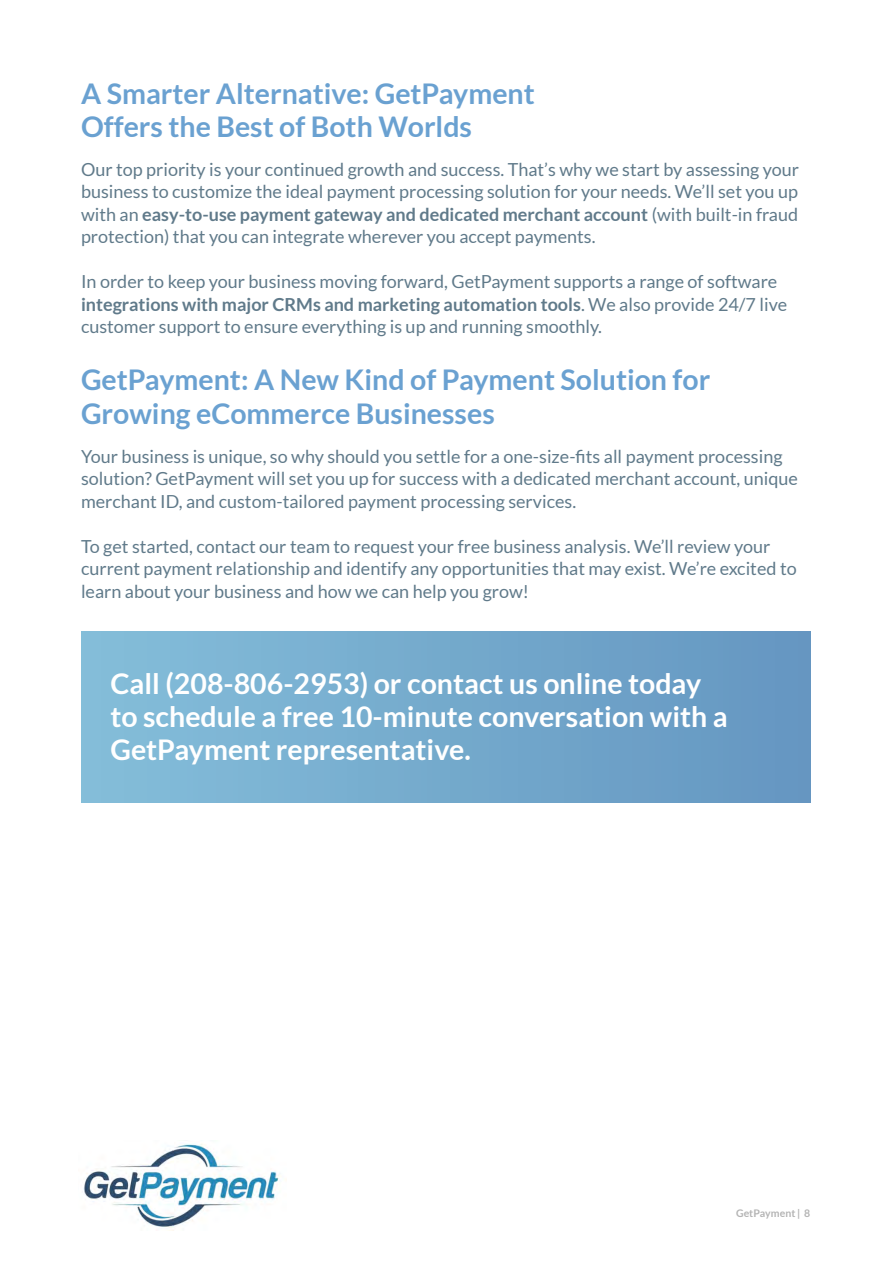
<style>
.page{position:relative;width:893px;height:1263px;background:#fff}
.page>*{position:absolute;margin:0;border:0;box-sizing:border-box;transform-origin:0 0}
.t1{font:700 28.5px/33px "Lato";color:#6aa1d1}
.t2{font:700 28.5px/33px "Lato";color:#fff}
.t3{font:18px/22.5px "Lato";color:#607a8a}
.t4{font:700 10.5px "Lato";color:#b4b4b4}
.s1{font-weight:700}
</style>
<div class="page">
<div style="left:81px;top:631px;width:729px;height:171px;background:linear-gradient(to right,#84bed9,#6596c1)"></div>
<img style="left:83px;top:1144px;width:198px;height:84px">
<h1 class="t1" style="left:81px;top:77px;width:455px">A Smarter Alternative: GetPayment<br>Offers the Best of Both Worlds</h1>
<p class="t3" style="left:81px;top:158px;width:720px;text-align:justify">Our top priority is your continued growth and success. That’s why we start by assessing your business to customize the ideal payment processing solution for your needs. We’ll set you up with an <span class="s1">easy-to-use payment gateway and dedicated merchant account</span> (with built-in fraud protection) that you can integrate wherever you accept payments.</p>
<p class="t3" style="left:81px;top:271px;width:708px">In order to keep your business moving forward, GetPayment supports a range of software <span class="s1">integrations with major CRMs and marketing automation tools</span>. We also provide 24/7 live customer support to ensure everything is up and running smoothly.</p>
<h1 class="t1" style="left:81px;top:363px;width:631px">GetPayment: A New Kind of Payment Solution for<br>Growing eCommerce Businesses</h1>
<p class="t3" style="left:81px;top:445px;width:719px">Your business is unique, so why should you settle for a one-size-fits all payment processing solution? GetPayment will set you up for success with a dedicated merchant account, unique merchant ID, and custom-tailored payment processing services.</p>
<p class="t3" style="left:81px;top:535px;width:717px">To get started, contact our team to request your free business analysis. We’ll review your current payment relationship and identify any opportunities that may exist. We’re excited to learn about your business and how we can help you grow!</p>
<h1 class="t2" style="left:110px;top:666px;width:619px">Call (208-806-2953) or contact us online today to schedule a free 10-minute conversation with a<br>GetPayment representative.</h1>
<p class="t4" style="left:736px;top:1207px;width:76px">GetPayment | 8</p>
</div>
